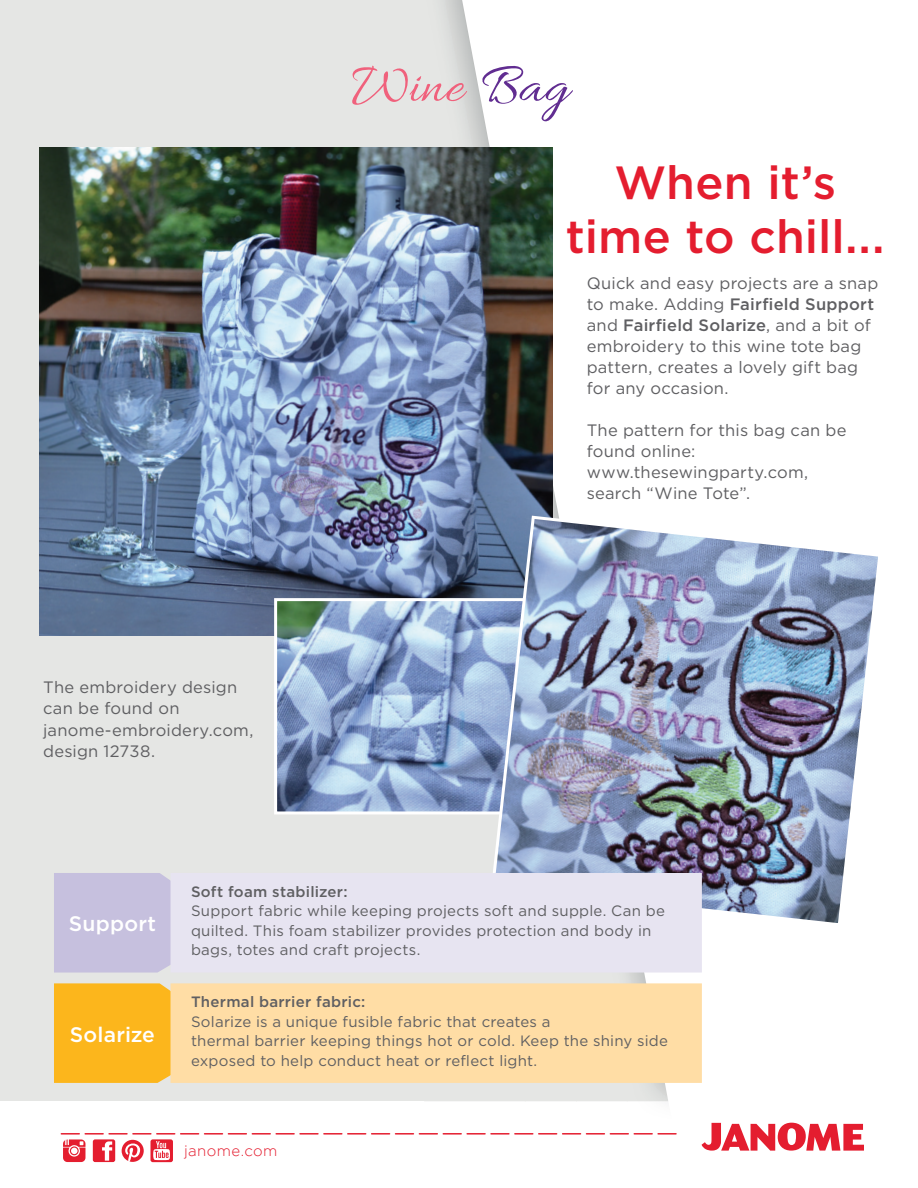
<style>
.page{position:relative;width:918px;height:1188px;background:#fff}
.page>*{position:absolute;margin:0;border:0;box-sizing:border-box;transform-origin:0 0}
.t1{font:57px "Allura";color:#f0617c}
.t2{font:500 46.5px/54px "Gotham HTF";color:#e41d2f;text-align:center}
.t3{font:500 21px "Gotham HTF";letter-spacing:.01em;color:#fff}
.t4{font:16.5px/21px "Gotham HTF";letter-spacing:.01em;color:#5f5f62}
.t5{font:15px/19.5px "Gotham HTF";letter-spacing:.015em;color:#5f5f62}
.t6{font:500 15px "Gotham HTF";letter-spacing:.02em;color:#5f5f62}
.t7{font:300 15px "Gotham";letter-spacing:.025em;color:#e41d2f}
.s1{color:#612d91}
.s2{font-weight:500}
</style>
<div class="page">
<svg style="left:702px;top:1123px;width:162px;height:28px"></svg>
<svg style="left:61px;top:1133px;width:615px;height:29px"></svg>
<div style="left:0;top:0;width:918px;height:1101px;background:#e5e6e4"></div>
<img style="left:424px;top:0;width:36px;height:815px">
<div style="left:460px;top:0;width:458px;height:1102px;background:#fff"></div>
<img style="left:40px;top:148px;width:513px;height:488px">
<img style="left:278px;top:602px;width:211px;height:208px">
<div style="left:274px;top:598px;width:282px;height:216px;border:3px solid #fff"></div>
<img style="left:489px;top:514px;width:394px;height:414px">
<div style="left:54px;top:983px;width:117px;height:100px;background:#fcb61c"></div>
<div style="left:171px;top:983px;width:531px;height:100px;background:#ffdda5"></div>
<div style="left:54px;top:873px;width:117px;height:100px;background:#c6c0de"></div>
<div style="left:171px;top:873px;width:531px;height:100px;background:#e7e4f1"></div>
<h1 class="t1" style="left:351px;top:54px;width:219px">Wine <span class="s1">Bag</span></h1>
<h2 class="t2" style="left:566px;top:154px;width:320px">When it’s time to chill...</h2>
<p class="t4" style="left:43px;top:677px;width:212px">The embroidery design can be found on janome-embroidery.com, design 12738.</p>
<p class="t4" style="left:587px;top:273px;width:293px">Quick and easy projects are a snap to make. Adding <span class="s2">Fairfield Support </span>and <span class="s2">Fairfield Solarize</span>, and a bit of embroidery to this wine tote bag pattern, creates a lovely gift bag for any occasion.</p>
<p class="t4" style="left:587px;top:420px;width:261px">The pattern for this bag can be found online: www.thesewingparty.com, search “Wine Tote”.</p>
<p class="t3" style="left:69px;top:912px;width:89px">Support</p>
<p class="t3" style="left:70px;top:1022px;width:87px">Solarize</p>
<p class="t6" style="left:191px;top:883px;width:158px">Soft foam stabilizer:</p>
<p class="t5" style="left:191px;top:901px;width:476px">Support fabric while keeping projects soft and supple. Can be quilted. This foam stabilizer provides protection and body in bags, totes and craft projects.</p>
<p class="t6" style="left:191px;top:993px;width:176px">Thermal barrier fabric:</p>
<p class="t5" style="left:191px;top:1011px;width:479px">Solarize is a unique fusible fabric that creates a<br>thermal barrier keeping things hot or cold. Keep the shiny side exposed to help conduct heat or reflect light.</p>
<p class="t7" style="left:184px;top:1143px;width:95px">janome.com</p>
</div>
